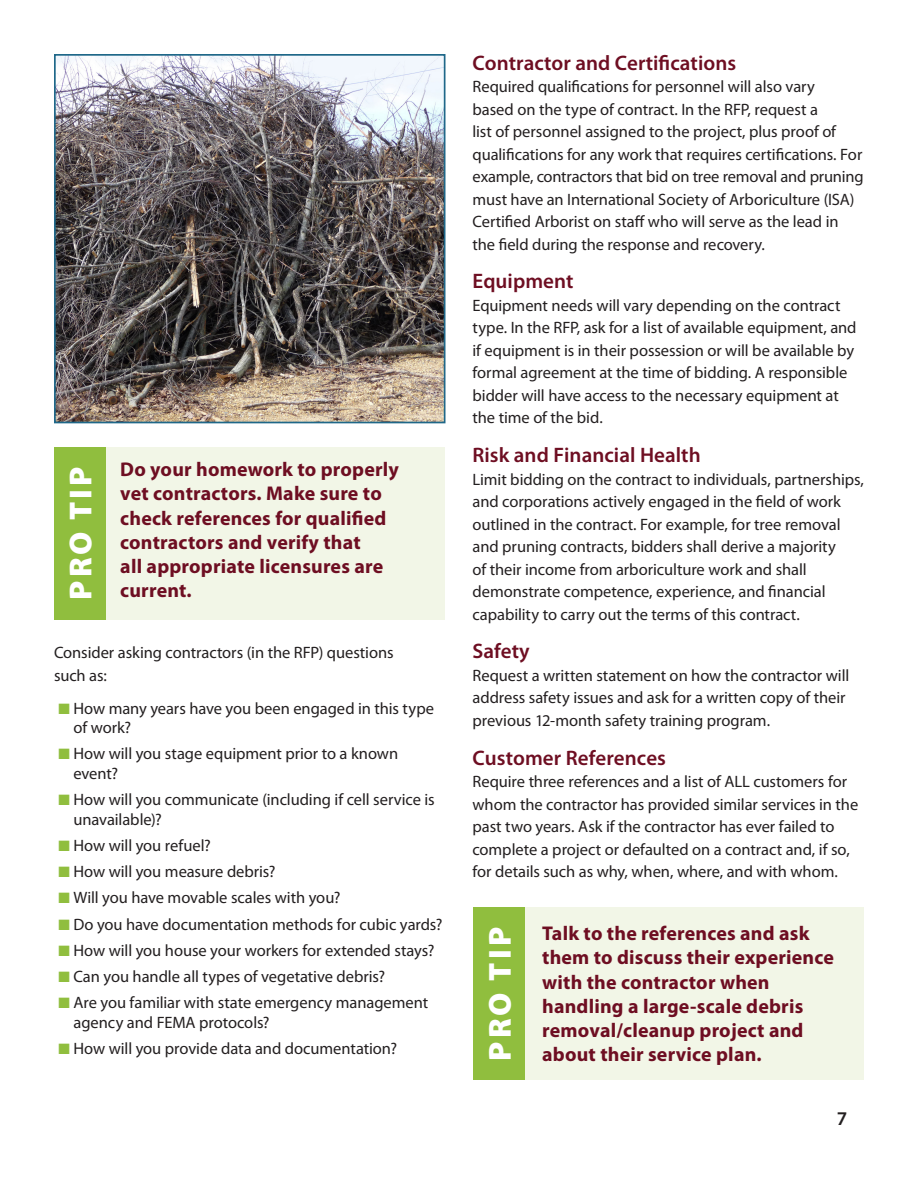
<style>
.page{position:relative;width:918px;height:1188px;background:#fff}
.page>*{position:absolute;margin:0;border:0;box-sizing:border-box;transform-origin:0 0}
.t1{font:900 31.95px "Myriad Pro";letter-spacing:.1em;color:#fff}
.t2{font:600 21px "Myriad Pro";letter-spacing:.005em;color:#6e0e22}
.t3{font:700 19.95px/24.2px "Myriad Pro";letter-spacing:.01em;color:#6e0e22}
.t4{font:600 19.5px "Myriad Pro";color:#231f20}
.t5{font:16.5px/22.5px "Myriad Pro";letter-spacing:-.005em;color:#231f20}
.s1{color:#90be3e}
</style>
<div class="page">
<div style="left:55px;top:447px;width:390px;height:172px;background:#f2f6e7"></div>
<div style="left:54px;top:447px;width:51px;height:172px;background:#90be3e"></div>
<div style="left:474px;top:908px;width:390px;height:172px;background:#f2f6e7"></div>
<div style="left:473px;top:908px;width:51px;height:172px;background:#90be3e"></div>
<img style="left:57px;top:57px;width:385px;height:363px">
<div style="left:54px;top:54px;width:391px;height:369px;border:2px solid #1f6889"></div>
<h1 class="t1" style="left:59px;top:600px;width:135px;rotate:-90deg">PRO TIP</h1>
<p class="t3" style="left:120px;top:457px;width:280px">Do your homework to properly vet contractors. Make sure to check references for qualified contractors and verify that<br>all appropriate licensures are current.</p>
<p class="t5" style="left:54px;top:641px;width:341px">Consider asking contractors (in the RFP) questions such as:</p>
<p class="t5" style="left:73px;top:698px;width:362px;line-height:19.5px;text-indent:-15px"><span class="s1">■</span> How many years have you been engaged in this type of work?</p>
<p class="t5" style="left:73px;top:744px;width:326px;line-height:19.5px;text-indent:-15px"><span class="s1">■</span> How will you stage equipment prior to a known event?</p>
<p class="t5" style="left:73px;top:790px;width:363px;line-height:19.5px;text-indent:-15px"><span class="s1">■</span> How will you communicate (including if cell service is unavailable)?</p>
<p class="t5" style="left:58px;top:834px;width:154px"><span class="s1">■</span> How will you refuel?</p>
<p class="t5" style="left:58px;top:860px;width:218px"><span class="s1">■</span> How will you measure debris?</p>
<p class="t5" style="left:58px;top:886px;width:283px"><span class="s1">■</span> Will you have movable scales with you?</p>
<p class="t5" style="left:58px;top:913px;width:386px"><span class="s1">■</span> Do you have documentation methods for cubic yards?</p>
<p class="t5" style="left:58px;top:939px;width:377px"><span class="s1">■</span> How will you house your workers for extended stays?</p>
<p class="t5" style="left:58px;top:965px;width:328px"><span class="s1">■</span> Can you handle all types of vegetative debris?</p>
<p class="t5" style="left:73px;top:993px;width:356px;line-height:19.5px;text-indent:-15px"><span class="s1">■</span> Are you familiar with state emergency management agency and FEMA protocols?</p>
<p class="t5" style="left:58px;top:1037px;width:340px"><span class="s1">■</span> How will you provide data and documentation?</p>
<p class="t2" style="left:472px;top:49px;width:265px">Contractor and Certifications</p>
<p class="t5" style="left:472px;top:75px;width:393px">Required qualifications for personnel will also vary<br>based on the type of contract. In the RFP, request a<br>list of personnel assigned to the project, plus proof of qualifications for any work that requires certifications. For example, contractors that bid on tree removal and pruning must have an International Society of Arboriculture (ISA)<br>Certified Arborist on staff who will serve as the lead in the field during the response and recovery.</p>
<p class="t2" style="left:472px;top:268px;width:103px">Equipment</p>
<p class="t5" style="left:472px;top:294px;width:386px">Equipment needs will vary depending on the contract type. In the RFP, ask for a list of available equipment, and if equipment is in their possession or will be available by formal agreement at the time of bidding. A responsible bidder will have access to the necessary equipment at the time of the bid.</p>
<p class="t2" style="left:472px;top:442px;width:230px">Risk and Financial Health</p>
<p class="t5" style="left:472px;top:468px;width:393px">Limit bidding on the contract to individuals, partnerships, and corporations actively engaged in the field of work outlined in the contract. For example, for tree removal and pruning contracts, bidders shall derive a majority<br>of their income from arboriculture work and shall demonstrate competence, experience, and financial capability to carry out the terms of this contract.</p>
<p class="t2" style="left:472px;top:638px;width:59px">Safety</p>
<p class="t5" style="left:472px;top:664px;width:378px">Request a written statement on how the contractor will address safety issues and ask for a written copy of their previous 12-month safety training program.</p>
<p class="t2" style="left:472px;top:744px;width:195px">Customer References</p>
<p class="t5" style="left:472px;top:770px;width:387px">Require three references and a list of ALL customers for whom the contractor has provided similar services in the past two years. Ask if the contractor has ever failed to complete a project or defaulted on a contract and, if so, for details such as why, when, where, and with whom.</p>
<h1 class="t1" style="left:479px;top:1061px;width:135px;rotate:-90deg">PRO TIP</h1>
<p class="t3" style="left:542px;top:921px;width:293px">Talk to the references and ask them to discuss their experience with the contractor when handling a large-scale debris removal/cleanup project and about their service plan.</p>
<p class="t4" style="left:837px;top:1106px;width:12px">7</p>
</div>
